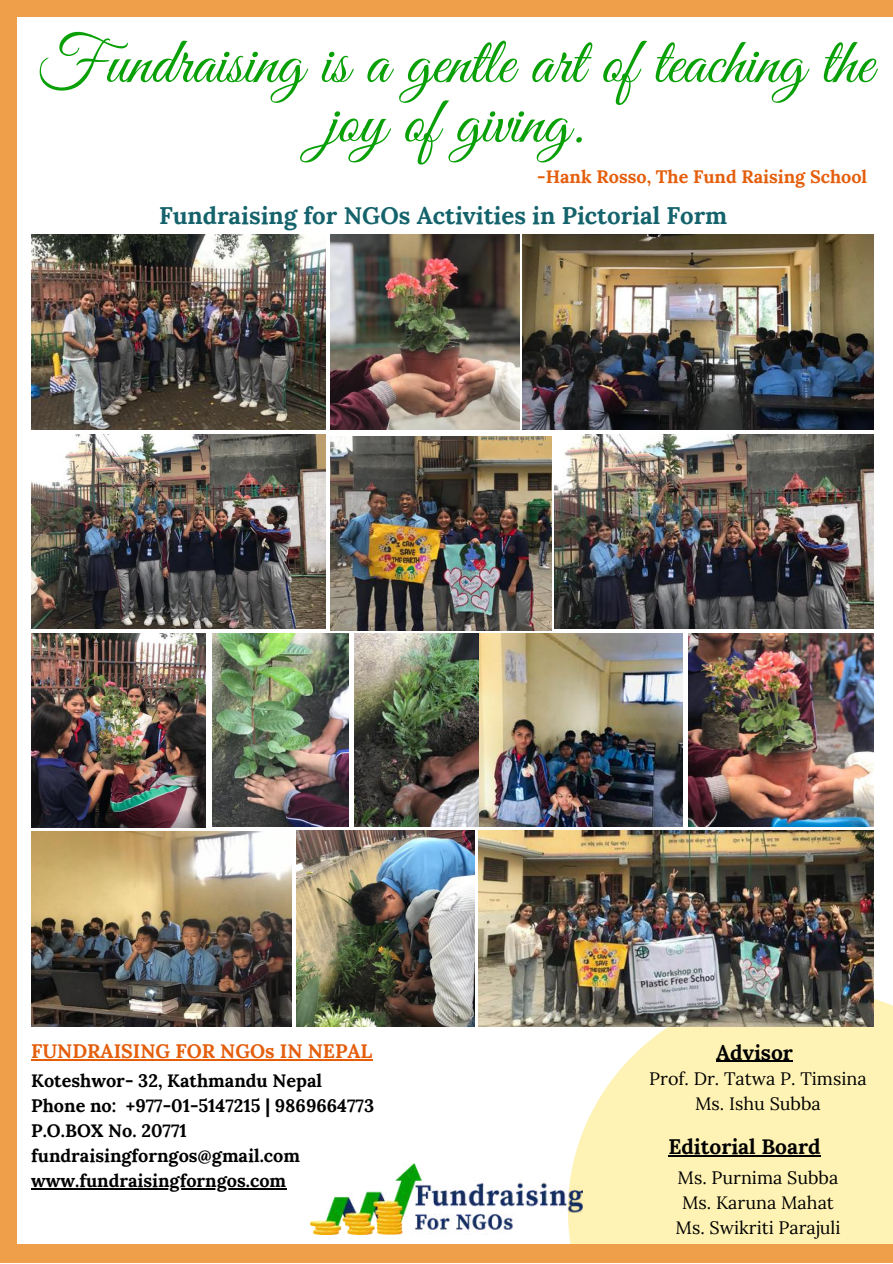
<style>
.page{position:relative;width:893px;height:1264px;background:#fff}
.page>*{position:absolute;margin:0;border:0;box-sizing:border-box;transform-origin:0 0}
.t1{font:66px/59.6px "Great Vibes";color:#08a006;text-align:center}
.t2{font:700 24px "Lora";color:#14626b}
.t3{font:700 21px "Lora";color:#000}
.t4{font:700 19.5px "Lora";color:#e45e0b}
.t5{font:700 18px/24.9px "Lora";color:#000}
.t6{font:18px/24.8px "Lora";color:#000;text-align:center}
.t7{font:700 18px "Lora";color:#e45e0b}
</style>
<div class="page">
<div style="left:0;top:0;width:17px;height:1262px;background:#ef9e4a"></div>
<svg style="left:568px;top:987px;width:324px;height:257px;fill:#fef2b4"></svg>
<div style="left:12px;top:0;width:880px;height:16px;background:#ef9e4a"></div>
<div style="left:0;top:1244px;width:892px;height:18px;background:#ef9e4a"></div>
<img style="left:310px;top:1163px;width:272px;height:71px">
<img style="left:31px;top:234px;width:295px;height:196px">
<img style="left:31px;top:434px;width:295px;height:195px">
<img style="left:31px;top:634px;width:174px;height:193px">
<img style="left:330px;top:234px;width:189px;height:196px">
<img style="left:31px;top:831px;width:260px;height:195px">
<img style="left:522px;top:234px;width:351px;height:195px">
<img style="left:330px;top:436px;width:221px;height:194px">
<img style="left:555px;top:434px;width:318px;height:195px">
<img style="left:296px;top:830px;width:178px;height:196px">
<img style="left:354px;top:634px;width:328px;height:192px">
<img style="left:478px;top:830px;width:395px;height:196px">
<img style="left:688px;top:634px;width:185px;height:192px">
<img style="left:212px;top:634px;width:136px;height:192px">
<hr style="left:31px;top:1059px;width:341px;height:1px;background:#e45e0b">
<hr style="left:31px;top:1188px;width:255px;height:1px;background:#000">
<hr style="left:668px;top:1155px;width:152px;height:1px;background:#000">
<hr style="left:716px;top:1060px;width:77px;height:1px;background:#000">
<h1 class="t1" style="left:36px;top:37px;width:838px">Fundraising is a gentle art of teaching the joy of giving.</h1>
<p class="t7" style="left:537px;top:165px;width:331px">-Hank Rosso, The Fund Raising School</p>
<h2 class="t2" style="left:159px;top:199px;width:569px">Fundraising for NGOs Activities in Pictorial Form</h2>
<p class="t4" style="left:31px;top:1038px;width:342px">FUNDRAISING FOR NGOs IN NEPAL</p>
<p class="t5" style="left:31px;top:1068px;width:344px">Koteshwor- 32, Kathmandu Nepal<br>Phone no: +977-01-5147215 | 9869664773<br>P.O.BOX No. 20771 fundraisingforngos@gmail.com www.fundraisingforngos.com</p>
<p class="t3" style="left:716px;top:1038px;width:78px">Advisor</p>
<p class="t6" style="left:649px;top:1066px;width:219px">Prof. Dr. Tatwa P. Timsina<br>Ms. Ishu Subba</p>
<p class="t3" style="left:668px;top:1133px;width:154px">Editorial Board</p>
<p class="t6" style="left:675px;top:1165px;width:166px">Ms. Purnima Subba<br>Ms. Karuna Mahat<br>Ms. Swikriti Parajuli</p>
</div>
